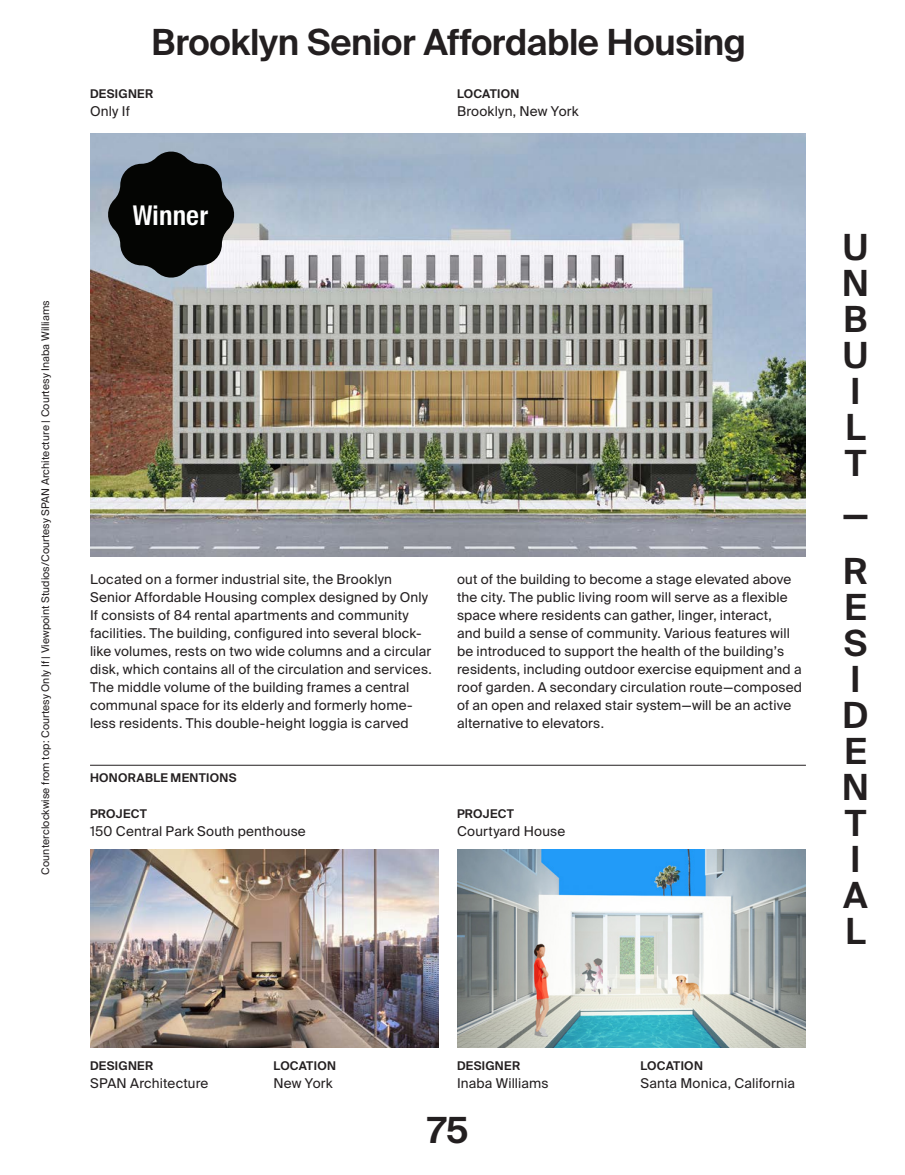
<style>
.page{position:relative;width:905px;height:1175px;background:#fff}
.page>*{position:absolute;margin:0;border:0;box-sizing:border-box;transform-origin:0 0}
.t1{font:600 36px/36px "Suisse Intl";letter-spacing:-.01em;color:#231f20}
.t2{font:600 27px "Suisse Intl Cond";letter-spacing:.01em;color:#fff}
.t3{font:13.5px/18px "Suisse Intl";letter-spacing:.01em;color:#231f20}
.t4{font:600 12px "Suisse Intl";letter-spacing:.025em;color:#231f20}
.t5{font:10.5px "Suisse Intl";letter-spacing:.005em;color:#231f20}
</style>
<div class="page">
<hr style="left:90px;top:765px;width:716px;height:1px;background:#231f20">
<img style="left:90px;top:849px;width:349px;height:198px">
<img style="left:457px;top:849px;width:349px;height:198px">
<img style="left:90px;top:134px;width:716px;height:422px">
<svg style="left:106px;top:149px;width:130px;height:131px;background:#3f4447"></svg>
<p class="t5" style="left:39px;top:874px;width:576px;rotate:-90deg">Counterclockwise from top: Courtesy Only If | Viewpoint Studios/Courtesy SPAN Architecture | Courtesy Inaba Williams</p>
<h1 class="t1" style="left:151px;top:25px;width:596px">Brooklyn Senior Affordable Housing</h1>
<p class="t4" style="left:90px;top:86px;width:65px">DESIGNER</p>
<p class="t3" style="left:90px;top:102px;width:41px">Only If</p>
<h2 class="t2" style="left:133px;top:200px;width:77px">Winner</h2>
<p class="t4" style="left:457px;top:86px;width:64px">LOCATION</p>
<p class="t3" style="left:457px;top:102px;width:123px">Brooklyn, New York</p>
<p class="t3" style="left:90px;top:570px;width:343px">Located on a former industrial site, the Brooklyn Senior Affordable Housing complex designed by Only If consists of 84 rental apartments and community facilities. The building, configured into several block&shy;like volumes, rests on two wide columns and a circular disk, which contains all of the circulation and services.<br>The middle volume of the building frames a central communal space for its elderly and formerly home&shy;less residents. This double-height loggia is carved</p>
<p class="t3" style="left:457px;top:570px;width:346px">out of the building to become a stage elevated above the city. The public living room will serve as a flexible space where residents can gather, linger, interact,<br>and build a sense of community. Various features will be introduced to support the health of the building’s residents, including outdoor exercise equipment and a roof garden. A secondary circulation route—composed of an open and relaxed stair system—will be an active alternative to elevators.</p>
<p class="t4" style="left:90px;top:770px;width:148px">HONORABLE MENTIONS</p>
<p class="t4" style="left:90px;top:806px;width:58px">PROJECT</p>
<p class="t3" style="left:90px;top:822px;width:217px">150 Central Park South penthouse</p>
<p class="t4" style="left:457px;top:806px;width:58px">PROJECT</p>
<p class="t3" style="left:457px;top:822px;width:110px">Courtyard House</p>
<h1 class="t1" style="left:842px;top:229px;width:28px">U<br>N<br>B<br>U<br>I<br>L<br>T</h1>
<h1 class="t1" style="left:842px;top:490px;width:28px;line-height:54px">—<br>R</h1>
<h1 class="t1" style="left:842px;top:589px;width:28px">E<br>S<br>I<br>D<br>E<br>N<br>T<br>I<br>A<br>L</h1>
<p class="t4" style="left:90px;top:1058px;width:65px">DESIGNER</p>
<p class="t3" style="left:90px;top:1074px;width:120px">SPAN Architecture</p>
<p class="t4" style="left:273px;top:1058px;width:64px">LOCATION</p>
<p class="t3" style="left:273px;top:1074px;width:61px">New York</p>
<p class="t4" style="left:457px;top:1058px;width:65px">DESIGNER</p>
<p class="t3" style="left:457px;top:1074px;width:93px">Inaba Williams</p>
<h1 class="t1" style="left:427px;top:1112px;width:43px">75</h1>
<p class="t4" style="left:640px;top:1058px;width:64px">LOCATION</p>
<p class="t3" style="left:640px;top:1074px;width:156px">Santa Monica, California</p>
</div>
